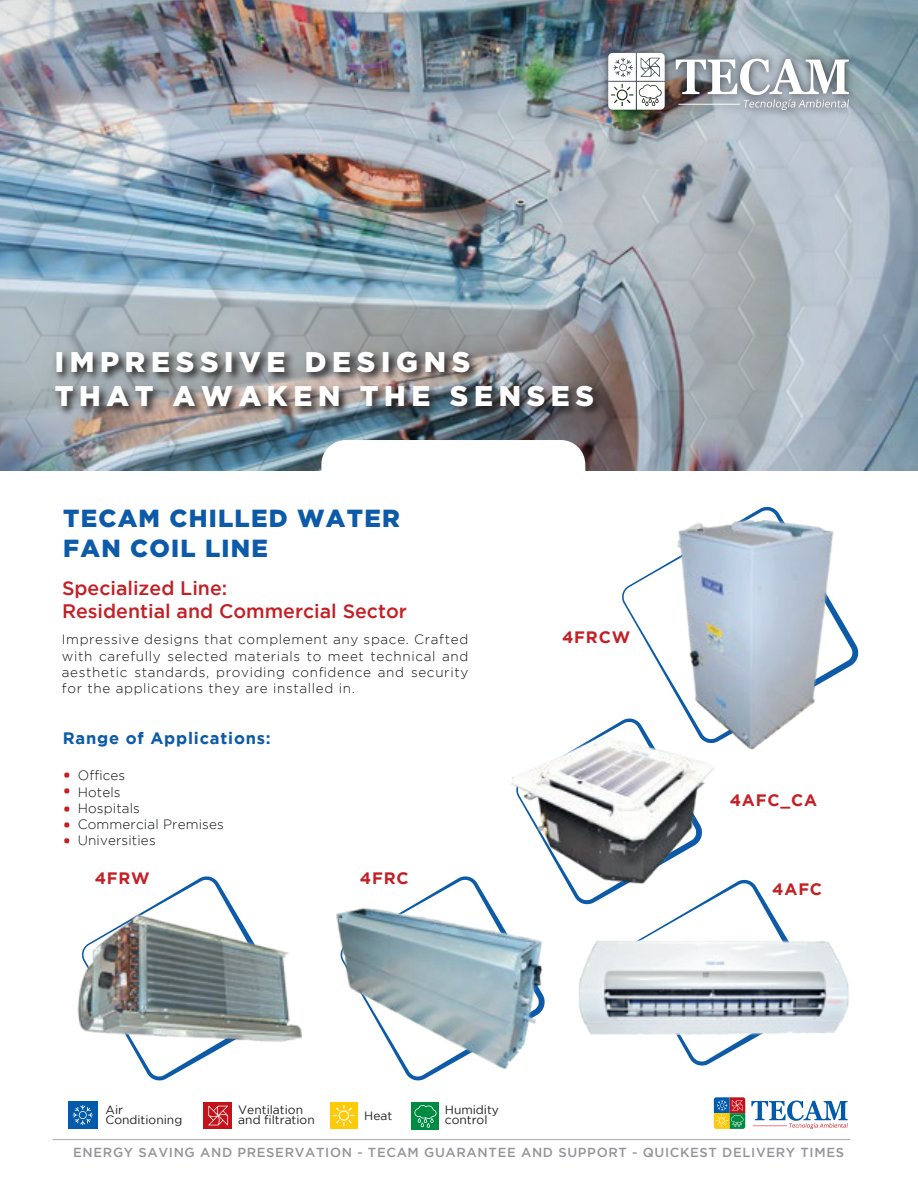
<style>
.page{position:relative;width:918px;height:1188px;background:#fff}
.page>*{position:absolute;margin:0;border:0;box-sizing:border-box;transform-origin:0 0}
.t1{font:900 28.5px/34.2px "Gotham";letter-spacing:.2em;color:#fff}
.t2{font:900 24.75px/29.7px "Gotham";letter-spacing:.05em;color:#0c5aa8}
.t3{font:500 19.5px/23.4px "Gotham";color:#c32026}
.t4{font:700 16.5px "Gotham";letter-spacing:.05em;color:#c32026}
.t5{font:700 16.5px "Gotham";letter-spacing:.05em;color:#0c5aa8}
.t6{font:300 13.5px/16.2px "Gotham";letter-spacing:.05em;color:#0f1214;text-align:justify}
.t7{font:300 13.5px/16.2px "Gotham";letter-spacing:.01em;color:#0f1214}
.t8{font:500 13.05px "Gotham";letter-spacing:.05em;color:#939598}
.t9{font:12px/10.5px "Gotham";color:#231f20}
</style>
<div class="page">
<svg style="left:622px;top:507px;width:236px;height:179px"></svg>
<svg style="left:134px;top:876px;width:96px;height:205px"></svg>
<svg style="left:409px;top:718px;width:372px;height:363px"></svg>
<img style="left:0;top:0;width:918px;height:471px">
<svg style="left:64px;top:773px;width:5px;height:5px"></svg>
<svg style="left:64px;top:788px;width:5px;height:5px"></svg>
<svg style="left:64px;top:807px;width:5px;height:5px"></svg>
<svg style="left:64px;top:822px;width:5px;height:5px"></svg>
<svg style="left:64px;top:838px;width:5px;height:5px"></svg>
<img style="left:595px;top:40px;width:267px;height:83px">
<svg style="left:676px;top:59px;width:173px;height:51px"></svg>
<svg style="left:608px;top:53px;width:57px;height:57px"></svg>
<div style="left:618px;top:91px;width:8px;height:8px;background:#fff;border-radius:50%"></div>
<img style="left:50px;top:344px;width:563px;height:82px">
<svg style="left:321px;top:440px;width:264px;height:31px"></svg>
<img style="left:671px;top:512px;width:172px;height:245px">
<img style="left:569px;top:928px;width:280px;height:118px">
<img style="left:336px;top:895px;width:218px;height:182px">
<img style="left:504px;top:728px;width:216px;height:163px">
<img style="left:77px;top:903px;width:225px;height:147px">
<svg style="left:751px;top:1101px;width:97px;height:28px"></svg>
<svg style="left:714px;top:1097px;width:31px;height:32px"></svg>
<hr style="left:52px;top:1139px;width:798px;height:1px;background:#a8a9ad">
<div style="left:412px;top:1102px;width:27px;height:27px;background:#008b43"></div>
<svg style="left:414px;top:1105px;width:23px;height:23px"></svg>
<div style="left:330px;top:1102px;width:27px;height:27px;background:#feca0a"></div>
<svg style="left:333px;top:1105px;width:22px;height:21px"></svg>
<div style="left:68px;top:1101px;width:29px;height:28px;background:#015aaa"></div>
<svg style="left:73px;top:1105px;width:20px;height:20px"></svg>
<div style="left:204px;top:1102px;width:28px;height:27px;background:#c4121a"></div>
<svg style="left:208px;top:1106px;width:20px;height:19px"></svg>
<h1 class="t1" style="left:55px;top:344px;width:541px">IMPRESSIVE DESIGNS<br>THAT AWAKEN THE SENSES</h1>
<h2 class="t2" style="left:63px;top:503px;width:338px">TECAM CHILLED WATER<br>FAN COIL LINE</h2>
<h3 class="t3" style="left:62px;top:576px;width:346px">Specialized Line:<br>Residential and Commercial Sector</h3>
<p class="t6" style="left:62px;top:631px;width:408px">Impressive designs that complement any space. Crafted</p>
<p class="t4" style="left:562px;top:628px;width:70px">4FRCW</p>
<p class="t6" style="left:62px;top:647px;width:408px">with carefully selected materials to meet technical and aesthetic standards, providing confidence and security for the applications they are installed in.</p>
<p class="t5" style="left:63px;top:729px;width:210px">Range of Applications:</p>
<p class="t7" style="left:78px;top:767px;width:148px">Offices<br>Hotels<br>Hospitals<br>Commercial Premises<br>Universities</p>
<p class="t4" style="left:95px;top:869px;width:57px">4FRW</p>
<p class="t4" style="left:360px;top:869px;width:50px">4FRC</p>
<p class="t9" style="left:106px;top:1104px;width:78px">Air<br>Conditioning</p>
<p class="t9" style="left:238px;top:1104px;width:78px">Ventilation and filtration</p>
<p class="t9" style="left:445px;top:1104px;width:56px">Humidity</p>
<p class="t9" style="left:364px;top:1110px;width:30px">Heat</p>
<p class="t9" style="left:445px;top:1115px;width:44px">control</p>
<p class="t4" style="left:730px;top:791px;width:89px">4AFC_CA</p>
<p class="t4" style="left:772px;top:879px;width:51px">4AFC</p>
<p class="t8" style="left:73px;top:1145px;width:772px">ENERGY SAVING AND PRESERVATION - TECAM GUARANTEE AND SUPPORT - QUICKEST DELIVERY TIMES</p>
</div>
